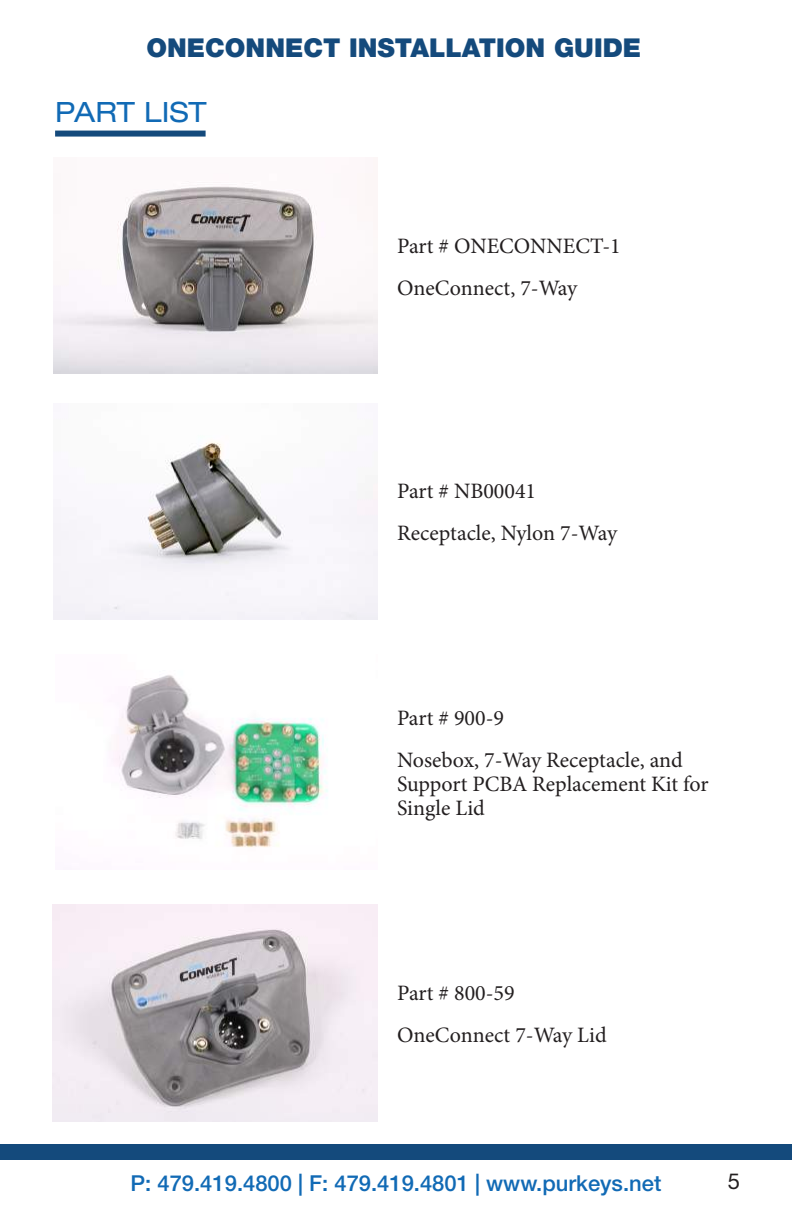
<style>
.page{position:relative;width:792px;height:1224px;background:#fff}
.page>*{position:absolute;margin:0;border:0;box-sizing:border-box;transform-origin:0 0}
.t1{font:expanded 28px "Helvetica Neue LT Std";color:#116ab5}
.t2{font:900 26px "Helvetica Neue LT Std";color:#144a7c}
.t3{font:22px/42px "Minion Pro";color:#231f20}
.t4{font:500 22px "Helvetica Neue LT Std";color:#116ab5}
.t5{font:22px "Helvetica Neue LT Std";color:#231f20}
</style>
<div class="page">
<div style="left:0;top:1144px;width:792px;height:16px;background:#144a7c"></div>
<div style="left:55px;top:131px;width:151px;height:6px;background:#144a7c"></div>
<img style="left:53px;top:181px;width:325px;height:193px">
<img style="left:53px;top:441px;width:325px;height:179px">
<img style="left:52px;top:904px;width:326px;height:218px">
<img style="left:112px;top:675px;width:216px;height:173px">
<p class="t2" style="left:146px;top:32px;width:496px">ONECONNECT INSTALLATION GUIDE</p>
<p class="t1" style="left:55px;top:95px;width:153px">PART LIST</p>
<p class="t3" style="left:397px;top:225px;width:225px">Part # ONECONNECT-1<br>OneConnect, 7-Way</p>
<p class="t3" style="left:397px;top:471px;width:222px">Part # NB00041<br>Receptacle, Nylon 7-Way</p>
<p class="t3" style="left:397px;top:697px;width:287px">Part # 900-9<br>Nosebox, 7-Way Receptacle, and</p>
<p class="t3" style="left:397px;top:772px;width:313px;line-height:24px">Support PCBA Replacement Kit for<br>Single Lid</p>
<p class="t3" style="left:397px;top:972px;width:211px">Part # 800-59<br>OneConnect 7-Way Lid</p>
<p class="t4" style="left:131px;top:1170px;width:532px">P: 479.419.4800 | F: 479.419.4801 | www.purkeys.net</p>
<p class="t5" style="left:728px;top:1168px;width:14px">5</p>
</div>
